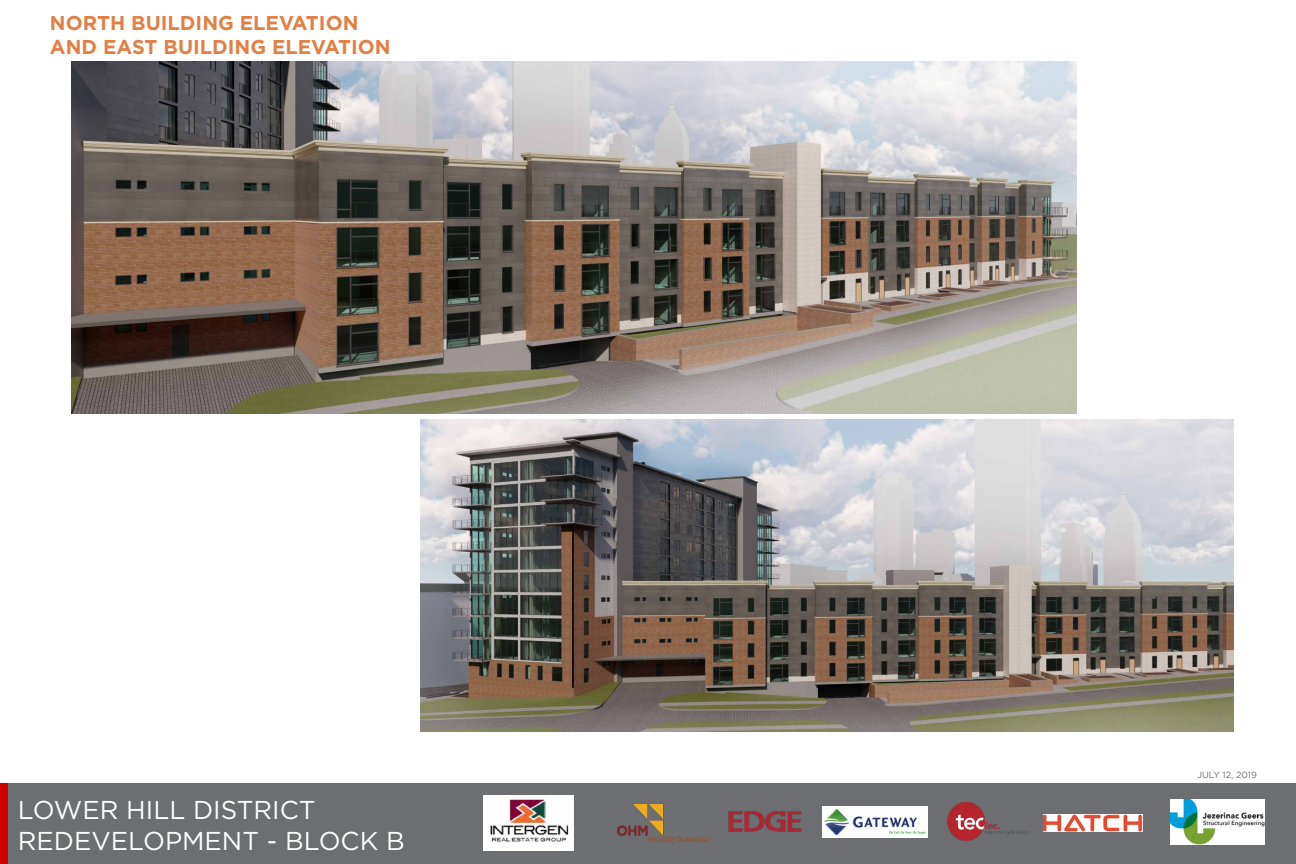
<style>
.page{position:relative;width:1296px;height:864px;background:#fff}
.page>*{position:absolute;margin:0;border:0;box-sizing:border-box;transform-origin:0 0}
.t1{font:25.8px/31px "Gotham";color:#fff}
.t2{font:700 20px/24px "Gotham";color:#e28044}
.t3{font:9px "Gotham";color:#717073}
</style>
<div class="page">
<img style="left:72px;top:62px;width:1004px;height:352px">
<img style="left:420px;top:419px;width:813px;height:313px">
<div style="left:5px;top:784px;width:1291px;height:80px;background:#6d6e71"></div>
<div style="left:0;top:784px;width:8px;height:80px;background:#d10000"></div>
<img style="left:617px;top:804px;width:95px;height:40px">
<img style="left:483px;top:795px;width:91px;height:55px">
<img style="left:728px;top:811px;width:73px;height:21px">
<img style="left:947px;top:802px;width:81px;height:39px">
<img style="left:822px;top:807px;width:105px;height:31px">
<img style="left:1043px;top:815px;width:100px;height:17px">
<img style="left:1170px;top:799px;width:94px;height:45px">
<p class="t2" style="left:50px;top:11px;width:342px">NORTH BUILDING ELEVATION<br>AND EAST BUILDING ELEVATION</p>
<p class="t1" style="left:18px;top:794px;width:388px">LOWER HILL DISTRICT<br>REDEVELOPMENT - BLOCK B</p>
<p class="t3" style="left:1197px;top:769px;width:61px">JULY 12, 2019</p>
</div>
